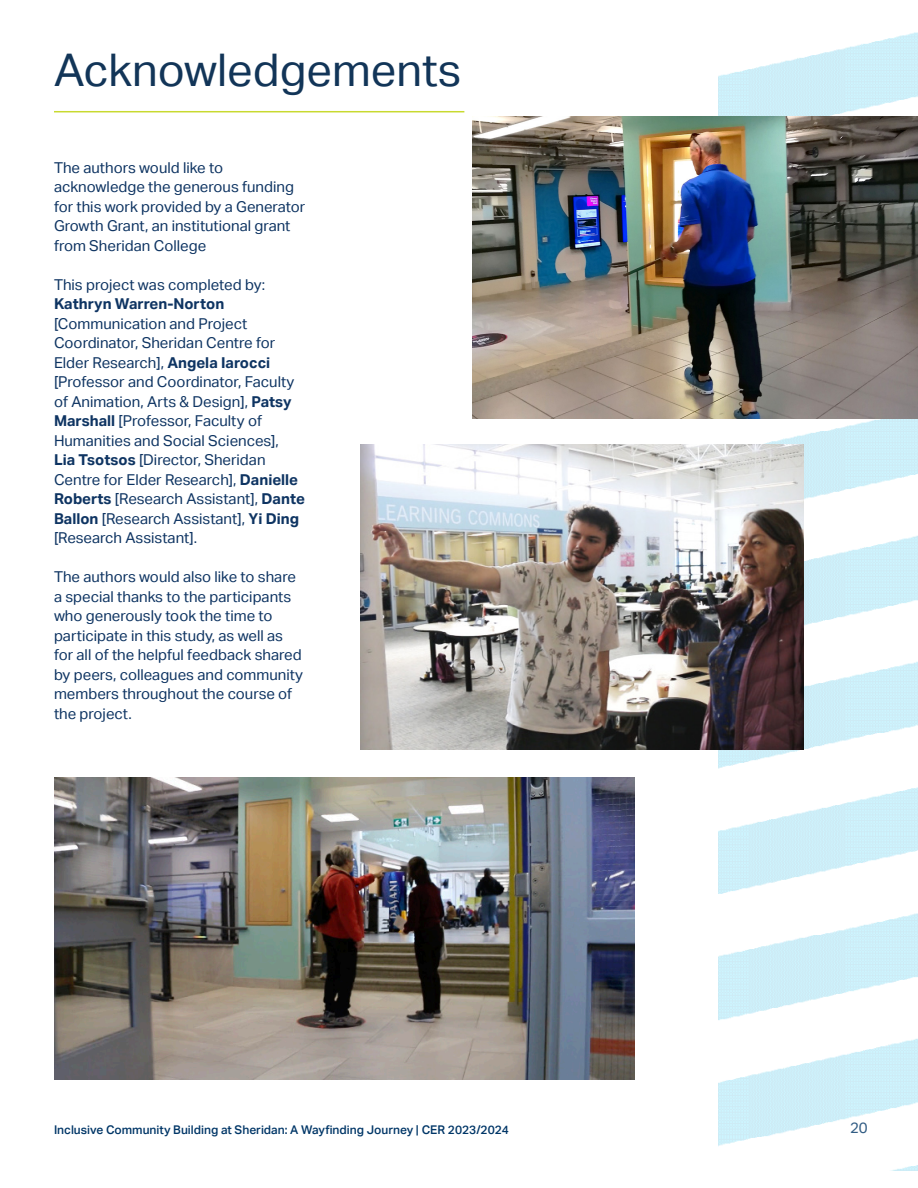
<style>
.page{position:relative;width:918px;height:1188px;background:#fff}
.page>*{position:absolute;margin:0;border:0;box-sizing:border-box;transform-origin:0 0}
.t1{font:45px "Aktiv Grotesk";color:#123558}
.t2{font:15px/19.5px "Aktiv Grotesk";color:#0e3462}
.t3{font:15px "Aktiv Grotesk";color:#003667}
.t4{font:500 12px "Aktiv Grotesk";color:#003667}
.s1{font-weight:700}
</style>
<div class="page">
<img style="left:718px;top:32px;width:200px;height:1138px">
<hr style="left:54px;top:111px;width:410px;height:1px;background:#c8da30">
<img style="left:472px;top:117px;width:446px;height:301px">
<img style="left:361px;top:445px;width:442px;height:305px">
<img style="left:54px;top:778px;width:580px;height:302px">
<p class="t1" style="left:54px;top:44px;width:409px">Acknowledgements</p>
<p class="t2" style="left:54px;top:158px;width:253px">The authors would like to acknowledge the generous funding for this work provided by a Generator<br>Growth Grant, an institutional grant from Sheridan College</p>
<p class="t2" style="left:54px;top:275px;width:213px">This project was completed by:</p>
<p class="t2" style="left:54px;top:294px;width:252px"><span class="s1">Kathryn Warren-Norton </span>[Communication and Project Coordinator, Sheridan Centre for Elder Research], <span class="s1">Angela Iarocci </span>[Professor and Coordinator, Faculty of Animation, Arts &amp; Design], <span class="s1">Patsy Marshall</span> [Professor, Faculty of Humanities and Social Sciences],<br><span class="s1">Lia Tsotsos</span> [Director, Sheridan Centre for Elder Research], <span class="s1">Danielle Roberts</span> [Research Assistant], <span class="s1">Dante Ballon</span> [Research Assistant], <span class="s1">Yi Ding </span>[Research Assistant].</p>
<p class="t2" style="left:54px;top:567px;width:251px">The authors would also like to share a special thanks to the participants who generously took the time to participate in this study, as well as for all of the helpful feedback shared by peers, colleagues and community members throughout the course of the project.</p>
<p class="t4" style="left:54px;top:1123px;width:457px">Inclusive Community Building at Sheridan: A Wayfinding Journey | CER 2023/2024</p>
<p class="t3" style="left:850px;top:1119px;width:19px">20</p>
</div>
